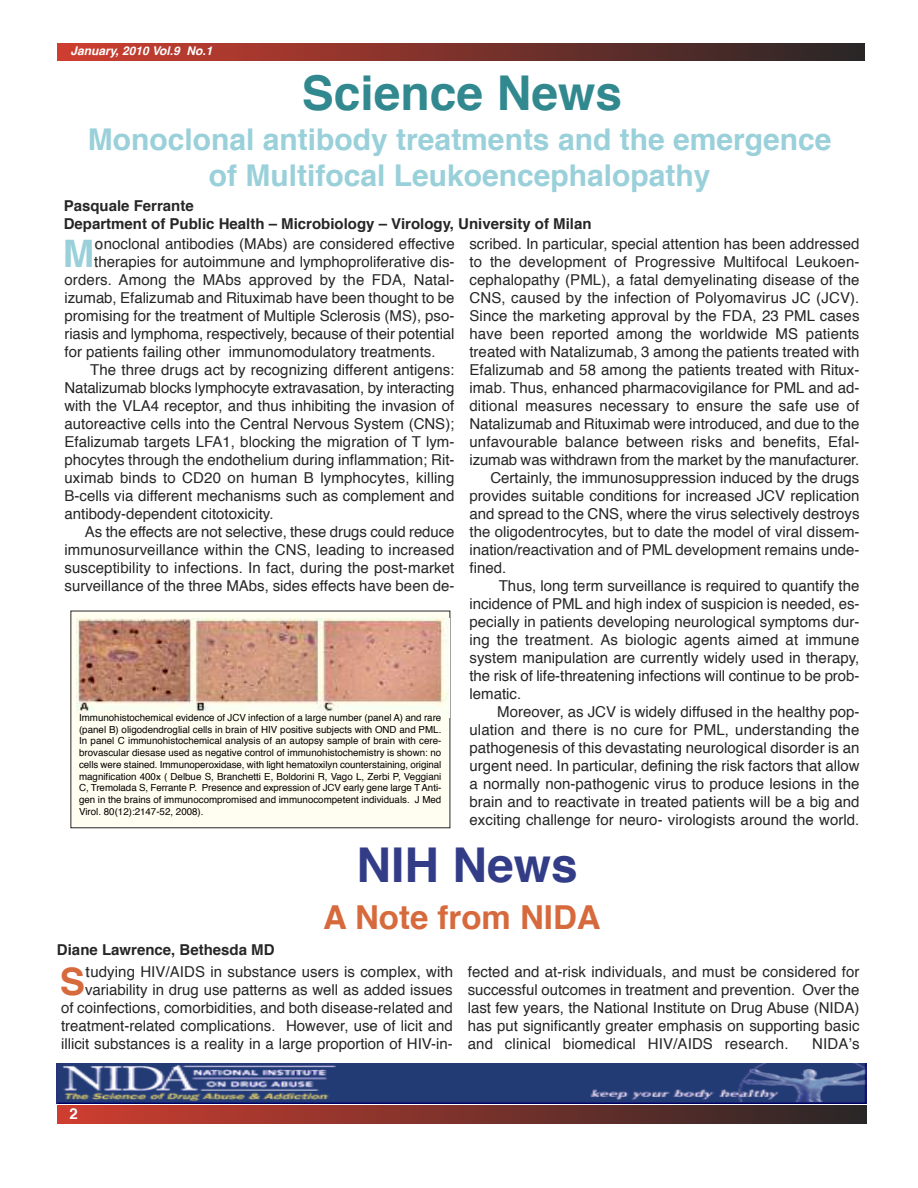
<style>
.page{position:relative;width:918px;height:1188px;background:#fff}
.page>*{position:absolute;margin:0;border:0;box-sizing:border-box;transform-origin:0 0}
.t1{font:700 48px "Helvetica";color:#31898f}
.t2{font:700 48px "Helvetica";color:#333d87}
.t3{font:700 37.95px "Helvetica";color:#d66a3d}
.t4{font:700 37.95px "Helvetica";color:#99d0da}
.t5{font:700 33px "Helvetica";color:#d66a3d}
.t6{font:700 30px/36px "Helvetica";color:#99d0da;text-align:center}
.t7{font:15px/18px "Helvetica";color:#272627;text-align:right}
.t8{font:700 15px/18px "Helvetica";color:#272627}
.t9{font:700 15px "Helvetica";color:#fff}
.t10{font:italic 700 12px "Helvetica";color:#fff}
.t11{font:9.75px/11.7px "Helvetica";color:#000;text-align:justify}
.s1{color:#ccc}
.s2{font-size:13.5px}
</style>
<div class="page">
<svg style="left:56px;top:1063px;width:811px;height:43px"></svg>
<img style="left:56px;top:1064px;width:811px;height:40px">
<div style="left:71px;top:611px;width:379px;height:217px;background:#fffef0"></div>
<img style="left:76px;top:618px;width:373px;height:97px">
<div style="left:57px;top:1106px;width:810px;height:17px;background:linear-gradient(to right,#cf3e30,#292627)"></div>
<div style="left:57px;top:43px;width:807px;height:17px;background:linear-gradient(to right,#cf3e30,#292627)"></div>
<p class="t10" style="left:70px;top:46px;width:144px">January, 2010 Vol.9 No.1</p>
<h1 class="t1" style="left:302px;top:73px;width:322px">Science News</h1>
<h3 class="t6" style="left:88px;top:124px;width:745px">Monoclonal antibody treatments and the emergence of Multifocal Leukoencephalopathy</h3>
<p class="t8" style="left:64px;top:198px;width:529px">Pasquale Ferrante<br>Department of Public Health – Microbiology – Virology, University of Milan</p>
<h2 class="t4" style="left:63px;top:238px;width:33px">M</h2>
<p class="t7" style="left:95px;top:236px;width:361px"><span class="s1">o</span>noclonal antibodies (MAbs) are considered effective</p>
<p class="t7" style="left:94px;top:254px;width:362px">therapies for autoimmune and lymphoproliferative dis-</p>
<p class="t7" style="left:64px;top:272px;width:392px">orders. Among the MAbs approved by the FDA, Natal-</p>
<p class="t7" style="left:64px;top:290px;width:391px">izumab, Efalizumab and Rituximab have been thought to be</p>
<p class="t7" style="left:64px;top:308px;width:392px">promising for the treatment of Multiple Sclerosis (MS), pso-</p>
<p class="t7" style="left:64px;top:326px;width:391px">riasis and lymphoma, respectively, because of their potential</p>
<p class="t7" style="left:64px;top:344px;width:373px">for patients failing other immunomodulatory treatments.</p>
<p class="t7" style="left:90px;top:362px;width:366px">The three drugs act by recognizing different antigens:</p>
<p class="t7" style="left:65px;top:380px;width:391px">Natalizumab blocks lymphocyte extravasation, by interacting</p>
<p class="t7" style="left:65px;top:398px;width:392px">with the VLA4 receptor, and thus inhibiting the invasion of</p>
<p class="t7" style="left:65px;top:416px;width:392px">autoreactive cells into the Central Nervous System (CNS);</p>
<p class="t7" style="left:65px;top:434px;width:391px">Efalizumab targets LFA1, blocking the migration of T lym-</p>
<p class="t7" style="left:65px;top:452px;width:392px">phocytes through the endothelium during inflammation; Rit-</p>
<p class="t7" style="left:65px;top:470px;width:391px">uximab binds to CD20 on human B lymphocytes, killing</p>
<p class="t7" style="left:65px;top:488px;width:391px">B-cells via different mechanisms such as complement and</p>
<p class="t7" style="left:65px;top:506px;width:211px">antibody-dependent citotoxicity.</p>
<p class="t7" style="left:85px;top:524px;width:371px">As the effects are not selective, these drugs could reduce</p>
<p class="t7" style="left:65px;top:542px;width:391px">immunosurveillance within the CNS, leading to increased</p>
<p class="t7" style="left:65px;top:560px;width:391px">susceptibility to infections. In fact, during the post-market</p>
<p class="t7" style="left:65px;top:578px;width:392px">surveillance of the three MAbs, sides effects have been de-</p>
<p class="t11" style="left:79px;top:713px;width:364px">Immunohistochemical evidence of JCV infection of a large number (panel A) and rare (panel B) oligodendroglial cells in brain of HIV positive subjects with OND and PML.<br>In panel C immunohistochemical analysis of an autopsy sample of brain with cere&shy;brovascular diesase used as negative control of immunohistochemistry is shown: no cells were stained. Immunoperoxidase, with light hematoxilyn counterstaining, original magnification 400x ( Delbue S, Branchetti E, Boldorini R, Vago L, Zerbi P, Veggiani C, Tremolada S, Ferrante P. Presence and expression of JCV early gene large T Anti&shy;gen in the brains of immunocompromised and immunocompetent individuals. J Med Virol. 80(12):2147-52, 2008).</p>
<p class="t7" style="left:469px;top:236px;width:391px">scribed. In particular, special attention has been addressed</p>
<p class="t7" style="left:469px;top:254px;width:392px">to the development of Progressive Multifocal Leukoen-</p>
<p class="t7" style="left:469px;top:272px;width:391px">cephalopathy (PML), a fatal demyelinating disease of the</p>
<p class="t7" style="left:469px;top:290px;width:392px">CNS, caused by the infection of Polyomavirus JC (JCV).</p>
<p class="t7" style="left:469px;top:308px;width:392px">Since the marketing approval by the FDA, 23 PML cases</p>
<p class="t7" style="left:469px;top:326px;width:391px">have been reported among the worldwide MS patients</p>
<p class="t7" style="left:469px;top:344px;width:391px">treated with Natalizumab, 3 among <span class="s2">t</span>he patients treated with</p>
<p class="t7" style="left:469px;top:362px;width:391px">Efalizumab and 58 among the patients treated with Ritux-</p>
<p class="t7" style="left:469px;top:380px;width:392px">imab. Thus, enhanced pharmacovigilance for PML and ad-</p>
<p class="t7" style="left:469px;top:398px;width:392px">ditional measures necessary to ensure the safe use of</p>
<p class="t7" style="left:469px;top:416px;width:391px">Natalizumab and Rituximab were introduced, and due to the</p>
<p class="t7" style="left:469px;top:434px;width:392px">unfavourable balance between risks and benefits, Efal-</p>
<p class="t7" style="left:469px;top:452px;width:392px">izumab was withdrawn from the market by the manufacturer.</p>
<p class="t7" style="left:490px;top:470px;width:371px">Certainly, the immunosuppression induced by the drugs</p>
<p class="t7" style="left:470px;top:488px;width:391px">provides suitable conditions for increased JCV replication</p>
<p class="t7" style="left:469px;top:506px;width:392px">and spread to the CNS, where the virus selectively destroys</p>
<p class="t7" style="left:470px;top:524px;width:392px">the oligodentrocytes, but to date the model of viral dissem-</p>
<p class="t7" style="left:470px;top:542px;width:392px">ination/reactivation and of PML development remains unde-</p>
<p class="t7" style="left:470px;top:560px;width:38px">fined.</p>
<p class="t7" style="left:499px;top:578px;width:362px">Thus, long term surveillance is required to quantify the</p>
<p class="t7" style="left:470px;top:596px;width:391px">incidence of PML and high index of suspicion is needed, es-</p>
<p class="t7" style="left:470px;top:614px;width:392px">pecially in patients developing neurological symptoms dur-</p>
<p class="t7" style="left:470px;top:632px;width:391px">ing the treatment. As biologic agents aimed at immune</p>
<p class="t7" style="left:470px;top:650px;width:392px">system manipulation are currently widely used in therapy,</p>
<p class="t7" style="left:469px;top:668px;width:392px">the risk of life-threatening infections will continue to be prob-</p>
<p class="t7" style="left:469px;top:686px;width:53px">lematic.</p>
<p class="t7" style="left:497px;top:704px;width:364px">Moreover, as JCV is widely diffused in the healthy pop-</p>
<p class="t7" style="left:469px;top:722px;width:391px">ulation and there is no cure for PML, understanding the</p>
<p class="t7" style="left:469px;top:740px;width:391px">pathogenesis of this devastating neurological disorder is an</p>
<p class="t7" style="left:469px;top:758px;width:391px">urgent need. In particular, defining the risk factors that allow</p>
<p class="t7" style="left:470px;top:776px;width:391px">a normally non-pathogenic virus to produce lesions in the</p>
<p class="t7" style="left:470px;top:794px;width:391px">brain and to reactivate in treated patients will be a big and</p>
<p class="t7" style="left:470px;top:812px;width:392px">exciting challenge for neuro- virologists around the world.</p>
<h1 class="t2" style="left:357px;top:845px;width:223px">NIH News</h1>
<p class="t8" style="left:57px;top:942px;width:219px">Diane Lawrence, Bethesda MD</p>
<h3 class="t5" style="left:323px;top:904px;width:279px">A Note from NIDA</h3>
<p class="t7" style="left:61px;top:964px;width:394px">tudying HIV/AIDS in substance users is complex, with variability in drug use patterns as well as added issues<br>of coinfections, comorbidities, and both disease-related and treatment-related complications. However, use of licit and illicit substances is a reality in a large proportion of HIV-in-</p>
<p class="t7" style="left:468px;top:964px;width:393px;text-align:justify">fected and at-risk individuals, and must be considered for successful outcomes in treatment and prevention. Over the last few years, the National Institute on Drug Abuse (NIDA) has put significantly greater emphasis on supporting basic and clinical biomedical HIV/AIDS research.</p>
<h2 class="t3" style="left:60px;top:965px;width:27px">S</h2>
<p class="t7" style="left:812px;top:1036px;width:49px">NIDA’s</p>
<p class="t9" style="left:70px;top:1107px;width:10px">2</p>
</div>
